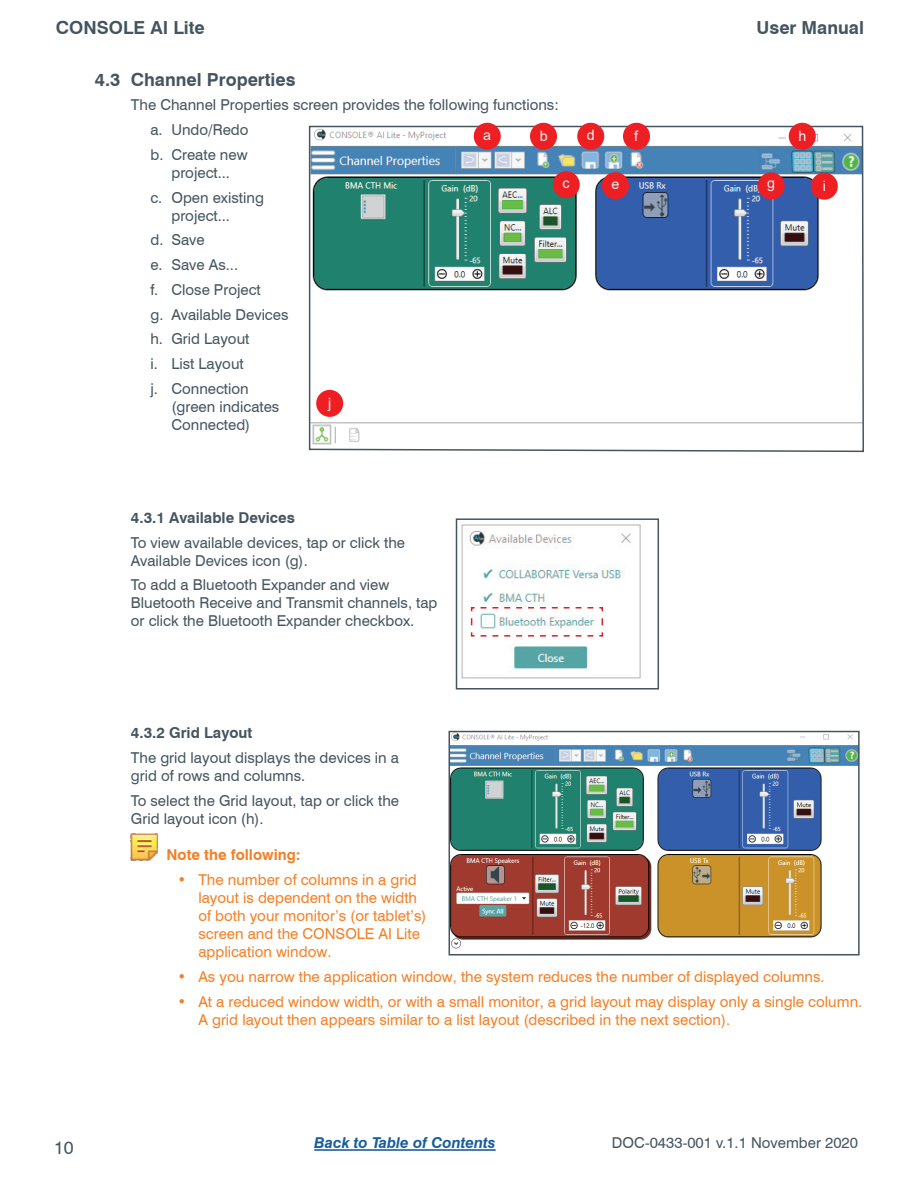
<style>
.page{position:relative;width:918px;height:1188px;background:#fff}
.page>*{position:absolute;margin:0;border:0;box-sizing:border-box;transform-origin:0 0}
.t1{font:700 18px "Swiss 721 BT";color:#45555f}
.t2{font:18px "Swiss 721 BT";color:#45555f}
.t3{font:15px/24.8px "Swiss 721 BT";color:#45555f}
.t4{font:15px/18px "Swiss 721 BT";color:#f48026}
.t5{font:700 15px "Swiss 721 BT";color:#45555f}
.t6{font:italic 700 15px "Swiss 721 BT";color:#175d9e}
.t7{font:700 15px "Swiss 721 BT";color:#f48026}
.t8{font:14.25px "Arial";color:#f2f3f4}
</style>
<div class="page">
<hr style="left:314px;top:1149px;width:182px;height:2px;background:#175d9e">
<img style="left:131px;top:833px;width:27px;height:27px">
<img style="left:461px;top:524px;width:180px;height:155px">
<div style="left:456px;top:518px;width:203px;height:172px;border:2px solid #45555f"></div>
<svg style="left:470px;top:606px;width:134px;height:31px"></svg>
<svg style="left:308px;top:125px;width:556px;height:328px"></svg>
<div style="left:474px;top:123px;width:27px;height:27px;background:#ee1f23;border-radius:50%"></div>
<div style="left:530px;top:123px;width:27px;height:27px;background:#ee1f23;border-radius:50%"></div>
<div style="left:553px;top:171px;width:27px;height:27px;background:#ee1f23;border-radius:50%"></div>
<div style="left:602px;top:172px;width:27px;height:27px;background:#ee1f23;border-radius:50%"></div>
<div style="left:758px;top:172px;width:27px;height:27px;background:#ee1f23;border-radius:50%"></div>
<div style="left:623px;top:123px;width:27px;height:27px;background:#ee1f23;border-radius:50%"></div>
<div style="left:811px;top:173px;width:27px;height:27px;background:#ee1f23;border-radius:50%"></div>
<div style="left:577px;top:123px;width:27px;height:27px;background:#ee1f23;border-radius:50%"></div>
<img style="left:452px;top:734px;width:405px;height:215px">
<div style="left:449px;top:731px;width:411px;height:225px;border:2px solid #45555f"></div>
<div style="left:789px;top:123px;width:27px;height:27px;background:#ee1f23;border-radius:50%"></div>
<div style="left:316px;top:390px;width:27px;height:27px;background:#ee1f23;border-radius:50%"></div>
<p class="t1" style="left:56px;top:17px;width:150px">CONSOLE AI Lite</p>
<p class="t1" style="left:757px;top:17px;width:109px">User Manual</p>
<p class="t1" style="left:95px;top:68px;width:202px">4.3 Channel Properties</p>
<p class="t3" style="left:150px;top:93px;width:410px;text-indent:-20px">The Channel Properties screen provides the following functions: a. Undo/Redo<br>b. Create new</p>
<p class="t3" style="left:150px;top:160px;width:115px;text-indent:21px">project...<br>c. Open existing</p>
<p class="t3" style="left:150px;top:203px;width:140px;text-indent:21px">project...<br>d. Save<br>e. Save As...<br>f. Close Project<br>g. Available Devices h. Grid Layout<br>i. List Layout<br>j. Connection</p>
<p class="t3" style="left:171px;top:398px;width:109px;line-height:18px">(green indicates<br>Connected)</p>
<p class="t8" style="left:587px;top:125px;width:9px">d</p>
<p class="t8" style="left:798px;top:126px;width:9px">h</p>
<p class="t8" style="left:634px;top:126px;width:5px">f</p>
<p class="t8" style="left:483px;top:125px;width:9px">a</p>
<p class="t8" style="left:540px;top:126px;width:9px">b</p>
<p class="t8" style="left:562px;top:173px;width:9px">c</p>
<p class="t8" style="left:612px;top:174px;width:9px">e</p>
<p class="t8" style="left:767px;top:173px;width:9px">g</p>
<p class="t8" style="left:328px;top:393px;width:5px">j</p>
<p class="t8" style="left:823px;top:176px;width:5px">i</p>
<p class="t5" style="left:131px;top:509px;width:166px">4.3.1 Available Devices</p>
<p class="t3" style="left:131px;top:533px;width:276px;line-height:18px">To view available devices, tap or click the<br>Available Devices icon (g).</p>
<p class="t3" style="left:131px;top:576px;width:308px;line-height:18px">To add a Bluetooth Expander and view<br>Bluetooth Receive and Transmit channels, tap or click the Bluetooth Expander checkbox.</p>
<p class="t5" style="left:131px;top:724px;width:123px">4.3.2 Grid Layout</p>
<p class="t3" style="left:131px;top:749px;width:270px;line-height:18px">The grid layout displays the devices in a grid of rows and columns.</p>
<p class="t3" style="left:131px;top:791px;width:270px;line-height:18px">To select the Grid layout, tap or click the<br>Grid layout icon (h).</p>
<p class="t7" style="left:166px;top:846px;width:136px">Note the following:</p>
<p class="t4" style="left:198px;top:871px;width:230px;text-indent:-21px">• The number of columns in a grid layout is dependent on the width of both your monitor’s (or tablet’s) screen and the CONSOLE AI Lite application window.</p>
<p class="t4" style="left:177px;top:967px;width:649px">• As you narrow the application window, the system reduces the number of displayed columns.</p>
<p class="t4" style="left:198px;top:992px;width:665px;text-indent:-21px">• At a reduced window width, or with a small monitor, a grid layout may display only a single column.<br>A grid layout then appears similar to a list layout (described in the next section).</p>
<p class="t2" style="left:54px;top:1137px;width:21px">10</p>
<p class="t3" style="left:612px;top:1131px;width:248px">DOC-0433-001 v.1.1 November 2020</p>
<p class="t6" style="left:314px;top:1134px;width:183px">Back to Table of Contents</p>
</div>
